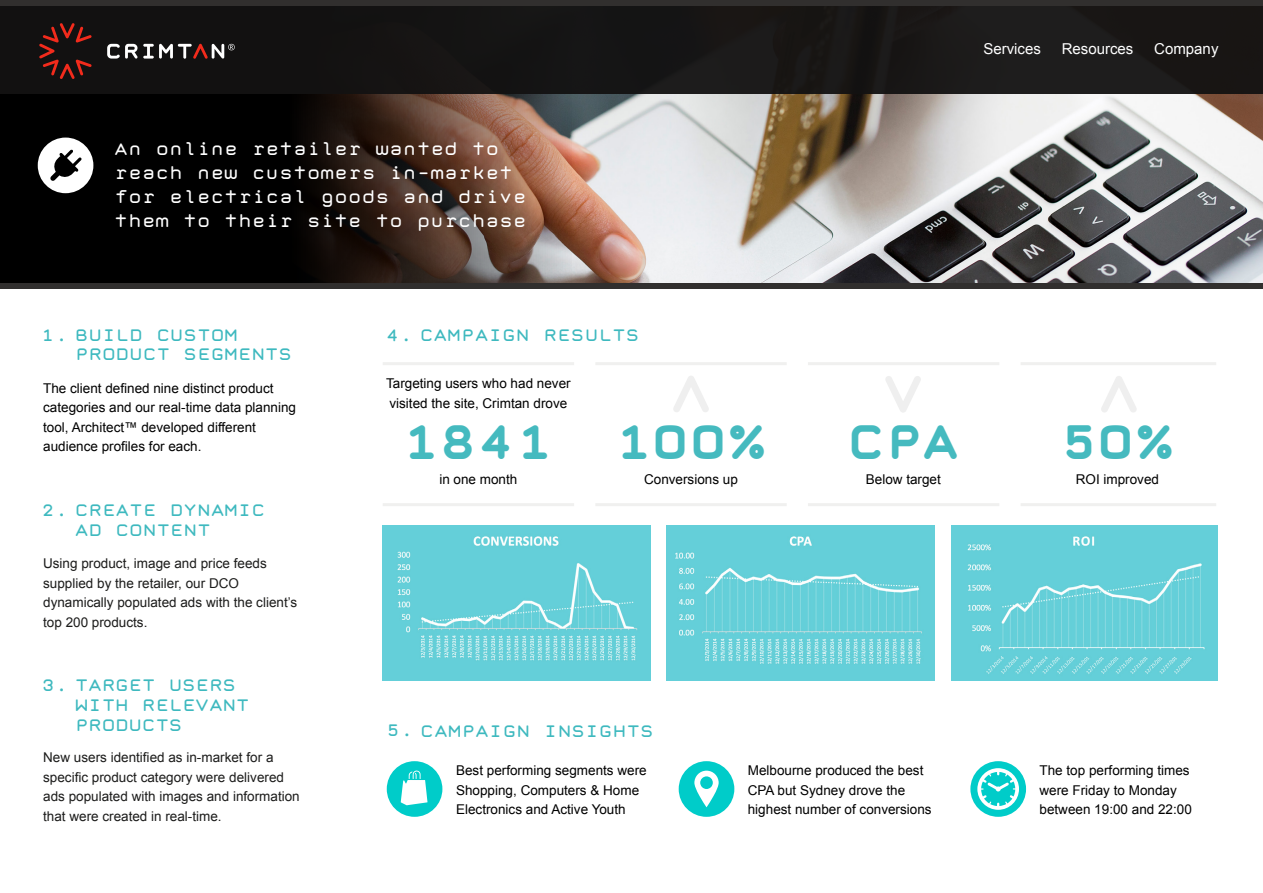
<style>
.page{position:relative;width:1263px;height:893px;background:#fff}
.page>*{position:absolute;margin:0;border:0;box-sizing:border-box;transform-origin:0 0}
.t1{font:700 48px "Retrograde";letter-spacing:-.06em;color:#45babf}
.t2{font:16.5px/19.8px "Retrograde";letter-spacing:-.01em;color:#3eb9bf}
.t3{font:16.5px/24px "Retrograde";color:#fff}
.t4{font:15px "Arial";color:#fff}
.t5{font:13.5px/19.5px "Arial";color:#000}
.t6{font:13.5px/19.5px "Arial";color:#1c1c1b}
</style>
<div class="page">
<img style="left:572px;top:94px;width:691px;height:189px">
<svg style="left:0;top:94px;width:572px;height:189px;background:#281d17"></svg>
<svg style="left:38px;top:138px;width:55px;height:55px"></svg>
<div style="left:0;top:0;width:1263px;height:94px;background:#131212"></div>
<div style="left:0;top:0;width:1263px;height:5px;background:#312f2e"></div>
<div style="left:0;top:283px;width:1263px;height:5px;background:#312f2e"></div>
<svg style="left:39px;top:23px;width:53px;height:56px"></svg>
<svg style="left:107px;top:44px;width:128px;height:15px"></svg>
<svg style="left:970px;top:761px;width:56px;height:56px"></svg>
<svg style="left:679px;top:761px;width:55px;height:56px"></svg>
<svg style="left:387px;top:761px;width:55px;height:56px"></svg>
<img style="left:383px;top:526px;width:267px;height:154px">
<img style="left:666px;top:526px;width:268px;height:154px">
<img style="left:952px;top:526px;width:265px;height:154px">
<hr style="left:383px;top:503px;width:191px;height:3px;background:#f0f0ef">
<hr style="left:595px;top:503px;width:192px;height:3px;background:#f0f0ef">
<hr style="left:808px;top:503px;width:191px;height:3px;background:#f0f0ef">
<hr style="left:1020px;top:503px;width:196px;height:3px;background:#f0f0ef">
<hr style="left:383px;top:362px;width:191px;height:3px;background:#f0f0ef">
<hr style="left:595px;top:362px;width:192px;height:3px;background:#f0f0ef">
<hr style="left:808px;top:362px;width:191px;height:3px;background:#f0f0ef">
<hr style="left:1020px;top:362px;width:196px;height:3px;background:#f0f0ef">
<svg style="left:673px;top:376px;width:36px;height:36px"></svg>
<svg style="left:1101px;top:376px;width:36px;height:36px"></svg>
<svg style="left:885px;top:376px;width:36px;height:36px"></svg>
<p class="t3" style="left:114px;top:136px;width:414px">An online retailer wanted to reach new customers in-market for electrical goods and drive them to their site to purchase</p>
<p class="t4" style="left:983px;top:39px;width:59px">Services</p>
<p class="t4" style="left:1062px;top:39px;width:73px">Resources</p>
<p class="t4" style="left:1154px;top:39px;width:66px">Company</p>
<p class="t2" style="left:75px;top:324px;width:219px;text-indent:-34px">1. BUILD CUSTOM<br>PRODUCT SEGMENTS</p>
<p class="t5" style="left:43px;top:378px;width:254px">The client defined nine distinct product categories and our real-time data planning tool, Architect™ developed different audience profiles for each.</p>
<p class="t2" style="left:75px;top:499px;width:192px;text-indent:-34px">2. CREATE DYNAMIC<br>AD CONTENT</p>
<p class="t6" style="left:43px;top:554px;width:256px">Using product, image and price feeds supplied by the retailer, our DCO dynamically populated ads with the client’s top 200 products.</p>
<p class="t2" style="left:75px;top:675px;width:176px;text-indent:-34px">3. TARGET USERS<br>WITH RELEVANT<br>PRODUCTS</p>
<p class="t6" style="left:43px;top:748px;width:258px">New users identified as in-market for a specific product category were delivered ads populated with images and information that were created in real-time.</p>
<p class="t2" style="left:386px;top:324px;width:255px">4. CAMPAIGN RESULTS</p>
<p class="t5" style="left:386px;top:374px;width:186px">Targeting users who had never visited the site, Crimtan drove</p>
<h1 class="t1" style="left:614px;top:407px;width:155px">100%</h1>
<h1 class="t1" style="left:402px;top:407px;width:155px">1841</h1>
<p class="t5" style="left:439px;top:469px;width:80px">in one month</p>
<p class="t5" style="left:644px;top:469px;width:95px">Conversions up</p>
<h1 class="t1" style="left:846px;top:407px;width:116px">CPA</h1>
<p class="t5" style="left:866px;top:469px;width:77px">Below target</p>
<h1 class="t1" style="left:1060px;top:407px;width:117px">50%</h1>
<p class="t5" style="left:1076px;top:469px;width:85px">ROI improved</p>
<p class="t2" style="left:386px;top:720px;width:269px">5. CAMPAIGN INSIGHTS</p>
<p class="t5" style="left:456px;top:761px;width:192px">Best performing segments were<br>Shopping, Computers &amp; Home<br>Electronics and Active Youth</p>
<p class="t5" style="left:748px;top:761px;width:185px">Melbourne produced the best<br>CPA but Sydney drove the highest number of conversions</p>
<p class="t5" style="left:1039px;top:761px;width:154px">The top performing times were Friday to Monday between 19:00 and 22:00</p>
</div>
